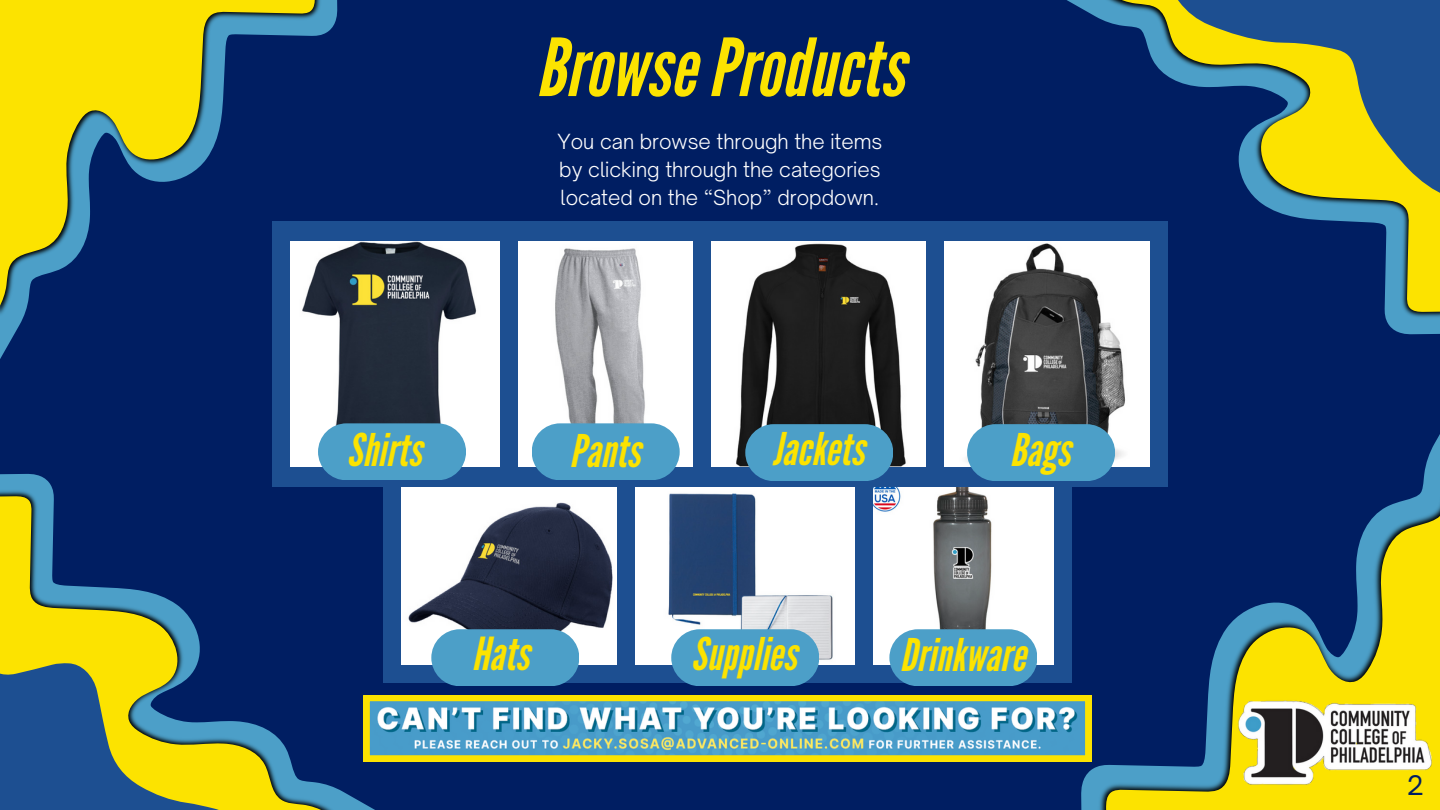
<style>
.page{position:relative;width:1440px;height:810px;background:#001e62}
.page>*{position:absolute;margin:0;border:0;box-sizing:border-box;transform-origin:0 0}
.t1{font:italic 79.8px "League Gothic";color:#fce300}
.t2{font:italic 45.5px "League Gothic";color:#fce300}
.t3{font:italic 45px "League Gothic";color:#fce300}
.t4{font:25.9px "Open Sauce One";color:#001e62}
.t5{font:300 20px/27.8px "Open Sauce One";color:#fff;text-align:justify}
</style>
<div class="page">
<img style="left:0;top:473px;width:388px;height:337px">
<svg style="left:0;top:496px;width:326px;height:314px"></svg>
<img style="left:1042px;top:434px;width:398px;height:376px">
<svg style="left:1106px;top:462px;width:334px;height:348px"></svg>
<img style="left:1051px;top:0;width:389px;height:335px">
<svg style="left:1112px;top:0;width:328px;height:312px"></svg>
<img style="left:0;top:0;width:338px;height:359px">
<svg style="left:0;top:0;width:315px;height:308px"></svg>
<img style="left:290px;top:240px;width:211px;height:227px">
<img style="left:518px;top:240px;width:175px;height:227px">
<img style="left:711px;top:240px;width:215px;height:227px">
<img style="left:944px;top:241px;width:206px;height:226px">
<img style="left:401px;top:486px;width:216px;height:179px">
<img style="left:635px;top:486px;width:220px;height:179px">
<img style="left:873px;top:486px;width:181px;height:179px">
<div style="left:282px;top:467px;width:886px;height:19px;background:#1d4f91"></div>
<div style="left:272px;top:229px;width:18px;height:257px;background:#1d4f91"></div>
<div style="left:501px;top:229px;width:17px;height:257px;background:#1d4f91"></div>
<div style="left:693px;top:229px;width:18px;height:257px;background:#1d4f91"></div>
<div style="left:926px;top:229px;width:18px;height:257px;background:#1d4f91"></div>
<div style="left:1150px;top:229px;width:18px;height:257px;background:#1d4f91"></div>
<div style="left:272px;top:221px;width:896px;height:19px;background:#1d4f91"></div>
<div style="left:617px;top:486px;width:18px;height:186px;background:#1d4f91"></div>
<div style="left:855px;top:486px;width:18px;height:186px;background:#1d4f91"></div>
<div style="left:1054px;top:486px;width:18px;height:186px;background:#1d4f91"></div>
<div style="left:383px;top:486px;width:18px;height:186px;background:#1d4f91"></div>
<div style="left:383px;top:665px;width:689px;height:17px;background:#1d4f91"></div>
<div style="left:318px;top:423px;width:148px;height:57px;background:#4c9fc8;border-radius:28px"></div>
<div style="left:532px;top:423px;width:148px;height:57px;background:#4c9fc8;border-radius:28px"></div>
<div style="left:745px;top:424px;width:148px;height:57px;background:#4c9fc8;border-radius:28px"></div>
<div style="left:967px;top:424px;width:148px;height:57px;background:#4c9fc8;border-radius:28px"></div>
<div style="left:889px;top:629px;width:148px;height:57px;background:#4c9fc8;border-radius:28px"></div>
<div style="left:671px;top:629px;width:148px;height:57px;background:#4c9fc8;border-radius:28px"></div>
<div style="left:431px;top:629px;width:148px;height:57px;background:#4c9fc8;border-radius:28px"></div>
<svg style="left:364px;top:695px;width:727px;height:66px;background:#8ab9a4"></svg>
<svg style="left:0;top:517px;width:247px;height:293px"></svg>
<svg style="left:1147px;top:0;width:293px;height:200px"></svg>
<img style="left:1237px;top:698px;width:197px;height:90px">
<p class="t1" style="left:536px;top:21px;width:370px">BrowseProducts</p>
<p class="t5" style="left:558px;top:127px;width:326px">You can browse through the items by clicking through the categories located on the “Shop” dropdown.</p>
<p class="t3" style="left:347px;top:424px;width:76px">Shirts</p>
<p class="t3" style="left:570px;top:425px;width:72px">Pants</p>
<h2 class="t3" style="left:773px;top:423px;width:93px">Jackets</h2>
<h2 class="t3" style="left:1010px;top:424px;width:62px">Bags</h2>
<h2 class="t2" style="left:472px;top:628px;width:59px">Hats</h2>
<h2 class="t3" style="left:691px;top:628px;width:107px">Supplies</h2>
<p class="t3" style="left:900px;top:629px;width:127px">Drinkware</p>
<p class="t4" style="left:1407px;top:769px;width:18px">2</p>
</div>
